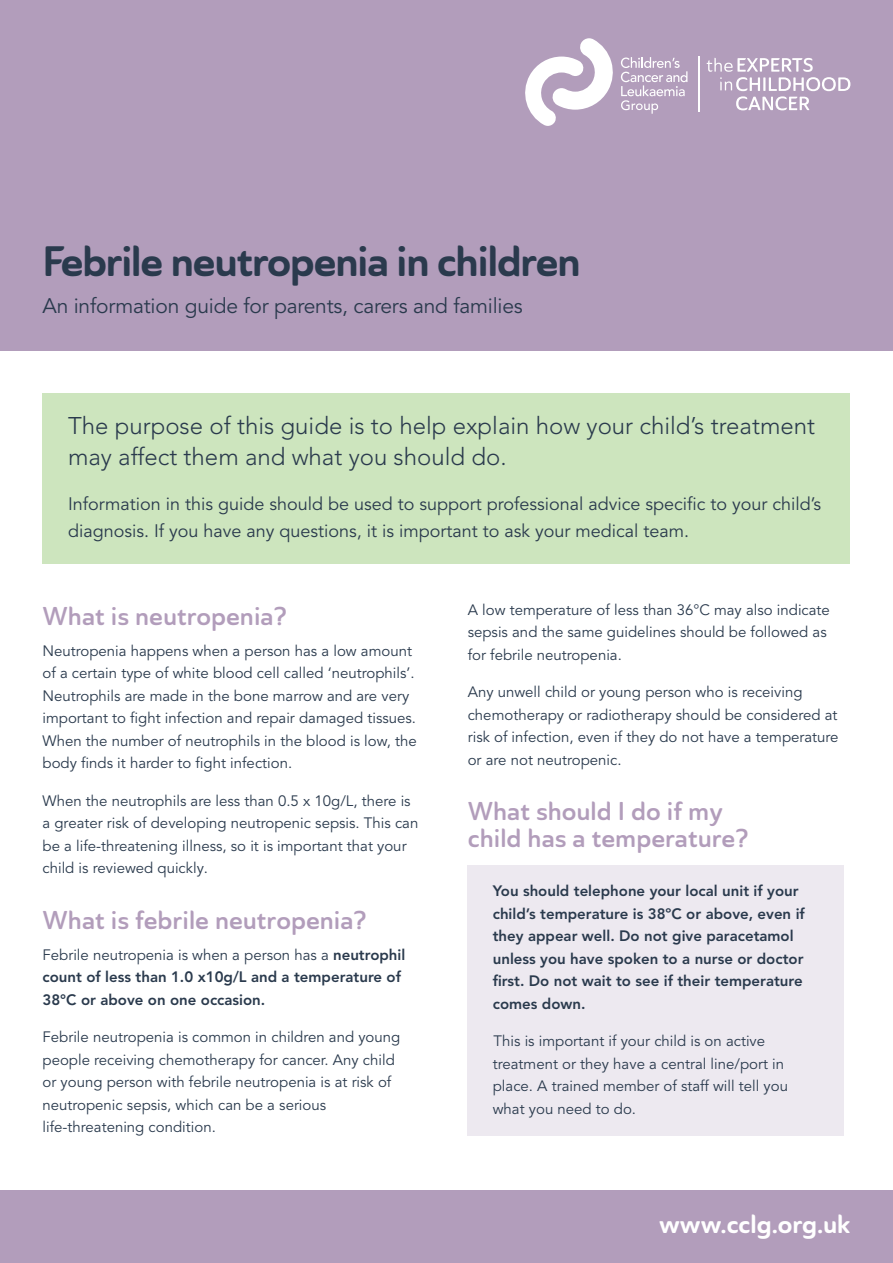
<style>
.page{position:relative;width:893px;height:1263px;background:#fff}
.page>*{position:absolute;margin:0;border:0;box-sizing:border-box;transform-origin:0 0}
.t1{font:42px "Ainslie Sans Nor Bol";letter-spacing:-.025em;color:#2a3a4d}
.Neuro_copy_header{font:25.5px/27px "Ainslie Sans Nor Dem";color:#b29dbb}
.t2{font:25.5px "Ainslie Sans Nor Bol";color:#fff}
.t3{font:300 24px/31.5px "Avenir LT Pro";color:#2a3a4d}
.t4{font:21px "Avenir LT Std";letter-spacing:-.01em;color:#2a3a4d}
.t5{font:18px/27px "Avenir LT Pro";color:#2a3a4d}
.t6{font:15px/22.5px "Avenir LT Pro";color:#2a3a4d}
.t7{font:800 15px/22.5px "Avenir LT Pro";color:#2a3a4d}
.s1{font-weight:400}
</style>
<div class="page">
<div style="left:467px;top:865px;width:376px;height:270px;background:#ede9f0"></div>
<div style="left:0;top:1191px;width:893px;height:72px;background:#b29dbb"></div>
<div style="left:0;top:0;width:893px;height:351px;background:#b29dbb"></div>
<svg style="left:525px;top:38px;width:88px;height:88px"></svg>
<svg style="left:621px;top:57px;width:66px;height:57px"></svg>
<hr style="left:698px;top:56px;width:2px;height:55px;background:#fff">
<svg style="left:707px;top:58px;width:143px;height:52px"></svg>
<div style="left:43px;top:393px;width:807px;height:171px;background:#cde5be"></div>
<p class="t1" style="left:43px;top:232px;width:540px">Febrile neutropenia in children</p>
<p class="t4" style="left:43px;top:294px;width:482px">An information guide for parents, carers and families</p>
<p class="t3" style="left:68px;top:410px;width:749px">The purpose of this guide is to help explain how your child’s treatment may affect them and what you should do.</p>
<p class="t5" style="left:68px;top:491px;width:755px">Information in this guide should be used to support professional advice specific to your child’s diagnosis. If you have any questions, it is important to ask your medical team.</p>
<p class="Neuro_copy_header" style="left:43px;top:602px;width:246px">What is neutropenia?</p>
<p class="t6" style="left:43px;top:640px;width:376px">Neutropenia happens when a person has a low amount of a certain type of white blood cell called ‘neutrophils’.<br>Neutrophils are made in the bone marrow and are very important to fight infection and repair damaged tissues.<br>When the number of neutrophils in the blood is low, the body finds it harder to fight infection.</p>
<p class="t6" style="left:43px;top:790px;width:377px">When the neutrophils are less than 0.5 x 10g/L, there is a greater risk of developing neutropenic sepsis. This can be a life-threatening illness, so it is important that your child is reviewed quickly.</p>
<p class="Neuro_copy_header" style="left:43px;top:906px;width:326px">What is febrile neutropenia?</p>
<p class="t7" style="left:43px;top:943px;width:364px"><span class="s1">Febrile neutropenia is when a person has a</span> neutrophil count of less than 1.0 x10g/L and a temperature of<br>38°C or above on one occasion.</p>
<p class="t6" style="left:43px;top:1026px;width:359px">Febrile neutropenia is common in children and young people receiving chemotherapy for cancer. Any child or young person with febrile neutropenia is at risk of neutropenic sepsis, which can be a serious life-threatening condition.</p>
<p class="t6" style="left:468px;top:599px;width:364px">A low temperature of less than 36°C may also indicate sepsis and the same guidelines should be followed as for febrile neutropenia.</p>
<p class="t6" style="left:468px;top:681px;width:372px">Any unwell child or young person who is receiving chemotherapy or radiotherapy should be considered at risk of infection, even if they do not have a temperature or are not neutropenic.</p>
<p class="Neuro_copy_header" style="left:468px;top:798px;width:282px">What should I do if my child has a temperature?</p>
<p class="t7" style="left:493px;top:880px;width:314px">You should telephone your local unit if your child’s temperature is 38ºC or above, even if they appear well. Do not give paracetamol unless you have spoken to a nurse or doctor first. Do not wait to see if their temperature comes down.</p>
<p class="t6" style="left:494px;top:1030px;width:273px">This is important if your child is on active</p>
<p class="t6" style="left:493px;top:1053px;width:293px">treatment or they have a central line/port in</p>
<p class="t6" style="left:493px;top:1075px;width:297px">place. A trained member of staff will tell you</p>
<p class="t6" style="left:493px;top:1098px;width:145px">what you need to do.</p>
<p class="t2" style="left:659px;top:1207px;width:193px">www.cclg.org.uk</p>
</div>
